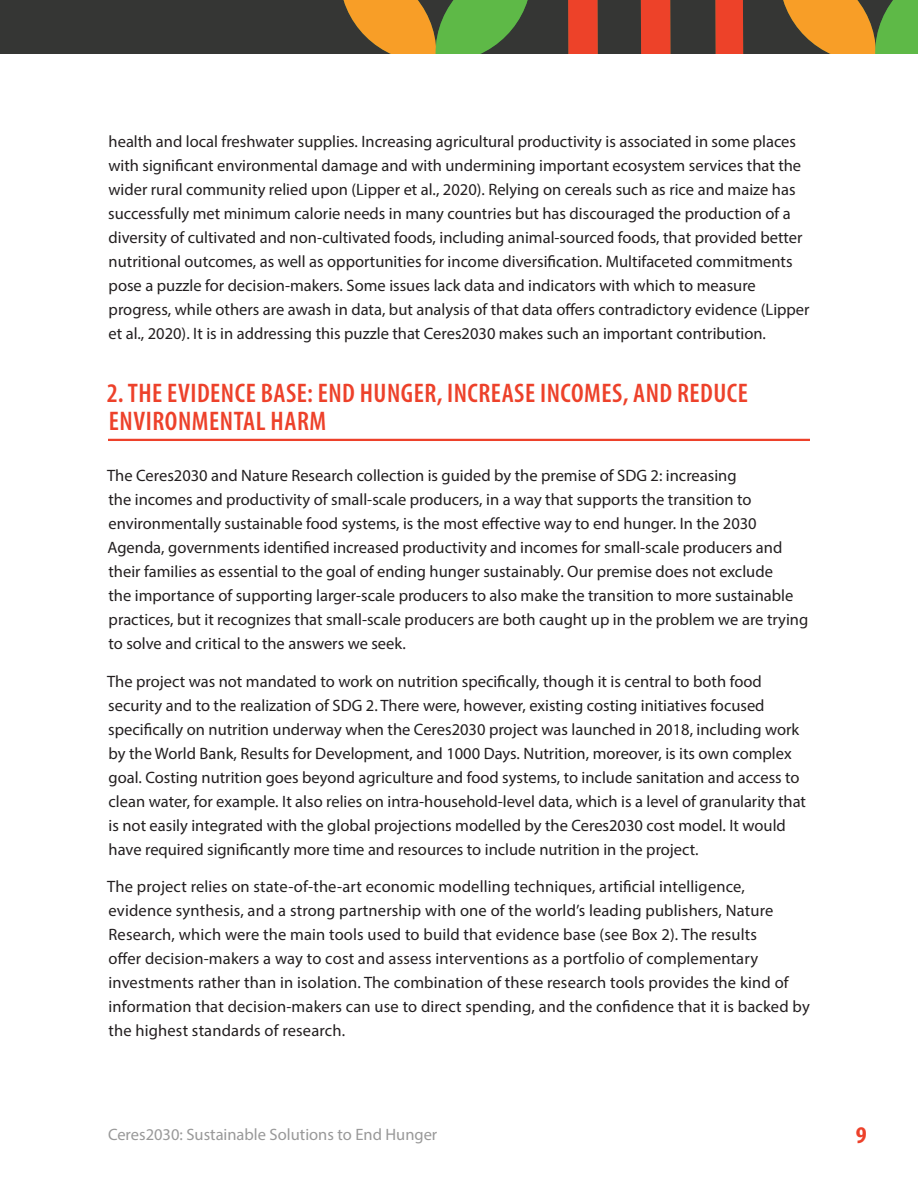
<style>
.page{position:relative;width:918px;height:1188px;background:#fff}
.page>*{position:absolute;margin:0;border:0;box-sizing:border-box;transform-origin:0 0}
.t1{font:600 condensed 27px/28.5px "Myriad Pro";letter-spacing:.02em;color:#ed412a}
.t2{font:700 condensed 24px "Myriad Pro";color:#ed412a;scale:1.07 1}
.Body{font:16.5px/24px "Myriad Pro";color:#231f20}
.t3{font:16.5px "Myriad Pro";color:#999}
</style>
<div class="page">
<div style="left:0;top:0;width:918px;height:54px;background:#353634"></div>
<svg style="left:783px;top:0;width:135px;height:54px"></svg>
<svg style="left:343px;top:0;width:185px;height:54px"></svg>
<svg style="left:568px;top:0;width:176px;height:54px"></svg>
<hr style="left:108px;top:439px;width:702px;height:2px;background:#ed412a">
<p class="Body" style="left:108px;top:130px;width:703px">health and local freshwater supplies. Increasing agricultural productivity is associated in some places with significant environmental damage and with undermining important ecosystem services that the wider rural community relied upon (Lipper et al., 2020). Relying on cereals such as rice and maize has successfully met minimum calorie needs in many countries but has discouraged the production of a diversity of cultivated and non-cultivated foods, including animal-sourced foods, that provided better nutritional outcomes, as well as opportunities for income diversification. Multifaceted commitments pose a puzzle for decision-makers. Some issues lack data and indicators with which to measure progress, while others are awash in data, but analysis of that data offers contradictory evidence (Lipper et al., 2020). It is in addressing this puzzle that Ceres2030 makes such an important contribution.</p>
<h1 class="t1" style="left:107px;top:378px;width:643px">2. THE EVIDENCE BASE: END HUNGER, INCREASE INCOMES, AND REDUCE<br>ENVIRONMENTAL HARM</h1>
<p class="Body" style="left:107px;top:463px;width:703px">The Ceres2030 and Nature Research collection is guided by the premise of SDG 2: increasing<br>the incomes and productivity of small-scale producers, in a way that supports the transition to environmentally sustainable food systems, is the most effective way to end hunger. In the 2030<br>Agenda, governments identified increased productivity and incomes for small-scale producers and their families as essential to the goal of ending hunger sustainably. Our premise does not exclude<br>the importance of supporting larger-scale producers to also make the transition to more sustainable practices, but it recognizes that small-scale producers are both caught up in the problem we are trying to solve and critical to the answers we seek.</p>
<p class="Body" style="left:107px;top:669px;width:700px">The project was not mandated to work on nutrition specifically, though it is central to both food security and to the realization of SDG 2. There were, however, existing costing initiatives focused specifically on nutrition underway when the Ceres2030 project was launched in 2018, including work by the World Bank, Results for Development, and 1000 Days. Nutrition, moreover, is its own complex goal. Costing nutrition goes beyond agriculture and food systems, to include sanitation and access to clean water, for example. It also relies on intra-household-level data, which is a level of granularity that is not easily integrated with the global projections modelled by the Ceres2030 cost model. It would have required significantly more time and resources to include nutrition in the project.</p>
<p class="Body" style="left:107px;top:874px;width:704px">The project relies on state-of-the-art economic modelling techniques, artificial intelligence, evidence synthesis, and a strong partnership with one of the world’s leading publishers, Nature Research, which were the main tools used to build that evidence base (see Box 2). The results<br>offer decision-makers a way to cost and assess interventions as a portfolio of complementary investments rather than in isolation. The combination of these research tools provides the kind of information that decision-makers can use to direct spending, and the confidence that it is backed by the highest standards of research.</p>
<p class="t3" style="left:108px;top:1124px;width:331px">Ceres2030: Sustainable Solutions to End Hunger</p>
<h2 class="t2" style="left:856px;top:1120px;width:12px">9</h2>
</div>
